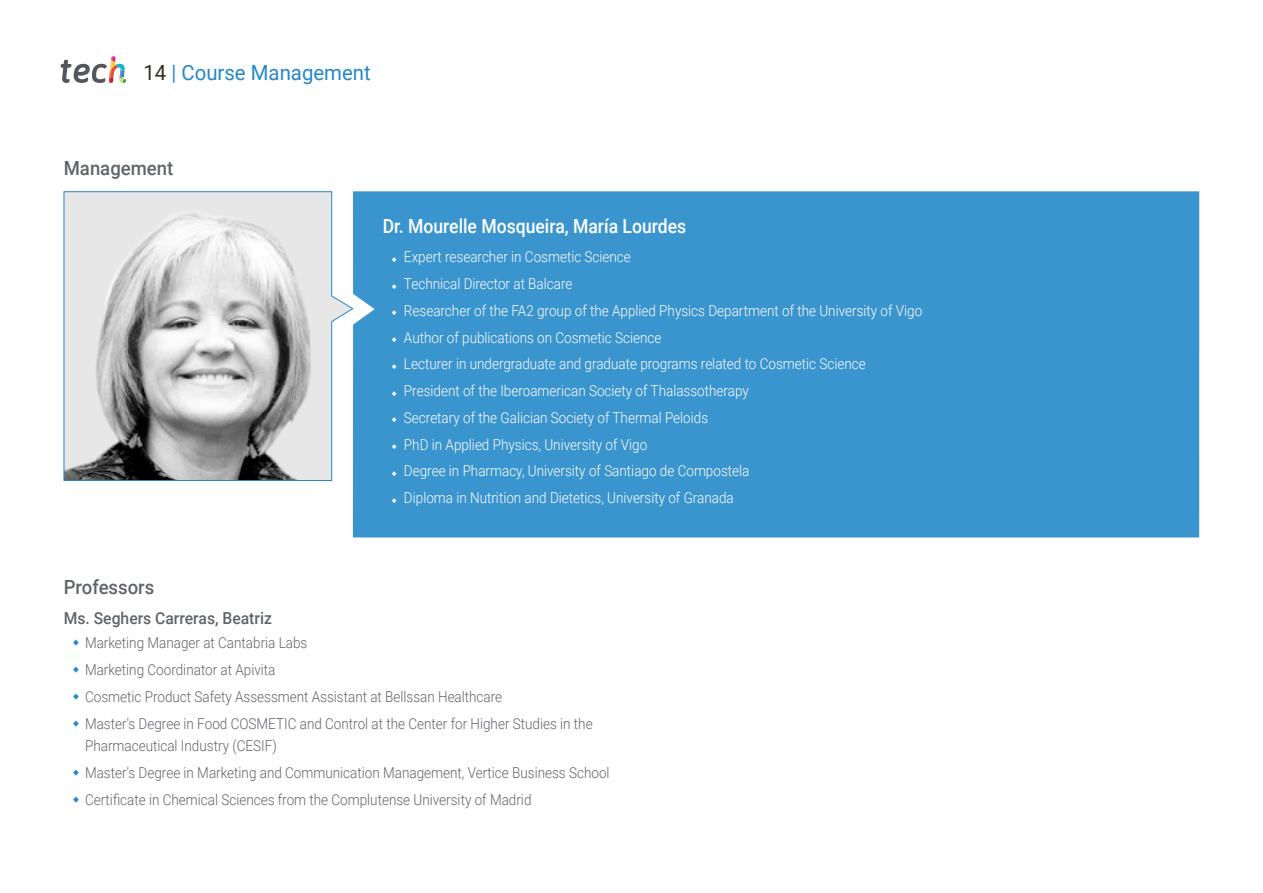
<style>
.page{position:relative;width:1263px;height:893px;background:#fff}
.page>*{position:absolute;margin:0;border:0;box-sizing:border-box;transform-origin:0 0}
.t1{font:21px "Roboto";color:#2488c9}
.t2{font:500 19.5px "Roboto";color:#fff;scale:.9 1}
.t3{font:500 19.5px "Roboto";color:#61646a;scale:.95 1}
.t4{font:500 16.5px "Roboto";color:#61646a;scale:.95 1}
.t5{font:300 15px/26.7px "Roboto";color:#fff;scale:.9 1}
.t6{font:300 15px/26.7px "Roboto";color:#61646a;scale:.9 1}
.s1{color:#312e20}
</style>
<div class="page">
<svg style="left:61px;top:56px;width:65px;height:27px"></svg>
<div style="left:353px;top:191px;width:846px;height:346px;background:#3a94ce"></div>
<svg style="left:64px;top:191px;width:289px;height:290px;background:#c6c7c8"></svg>
<svg style="left:392px;top:257px;width:5px;height:5px"></svg>
<svg style="left:392px;top:284px;width:5px;height:5px"></svg>
<svg style="left:392px;top:311px;width:5px;height:5px"></svg>
<svg style="left:392px;top:337px;width:5px;height:5px"></svg>
<svg style="left:392px;top:364px;width:5px;height:5px"></svg>
<svg style="left:392px;top:391px;width:5px;height:5px"></svg>
<svg style="left:392px;top:418px;width:5px;height:5px"></svg>
<svg style="left:392px;top:444px;width:5px;height:5px"></svg>
<svg style="left:392px;top:471px;width:5px;height:5px"></svg>
<svg style="left:392px;top:498px;width:5px;height:5px"></svg>
<h1 class="t1" style="left:144px;top:57px;width:229px"><span class="s1">14</span> | Course Management</h1>
<h2 class="t3" style="left:64px;top:154px;width:117px">Management</h2>
<h2 class="t2" style="left:383px;top:212px;width:339px">Dr. Mourelle Mosqueira, María Lourdes</h2>
<p class="t5" style="left:404px;top:243px;width:577px">Expert researcher in Cosmetic Science<br>Technical Director at Balcare<br>Researcher of the FA2 group of the Applied Physics Department of the University of Vigo Author of publications on Cosmetic Science<br>Lecturer in undergraduate and graduate programs related to Cosmetic Science President of the Iberoamerican Society of Thalassotherapy<br>Secretary of the Galician Society of Thermal Peloids<br>PhD in Applied Physics, University of Vigo<br>Degree in Pharmacy, University of Santiago de Compostela<br>Diploma in Nutrition and Dietetics, University of Granada</p>
<h2 class="t3" style="left:64px;top:574px;width:97px">Professors</h2>
<p class="t4" style="left:64px;top:606px;width:221px">Ms. Seghers Carreras, Beatriz</p>
<p class="t6" style="left:85px;top:629px;width:565px">Marketing Manager at Cantabria Labs<br>Marketing Coordinator at Apivita<br>Cosmetic Product Safety Assessment Assistant at Bellssan Healthcare<br>Master's Degree in Food COSMETIC and Control at the Center for Higher Studies in the</p>
<p class="t6" style="left:85px;top:732px;width:584px">Pharmaceutical Industry (CESIF)<br>Master's Degree in Marketing and Communication Management, Vertice Business School<br>Certificate in Chemical Sciences from the Complutense University of Madrid</p>
</div>
